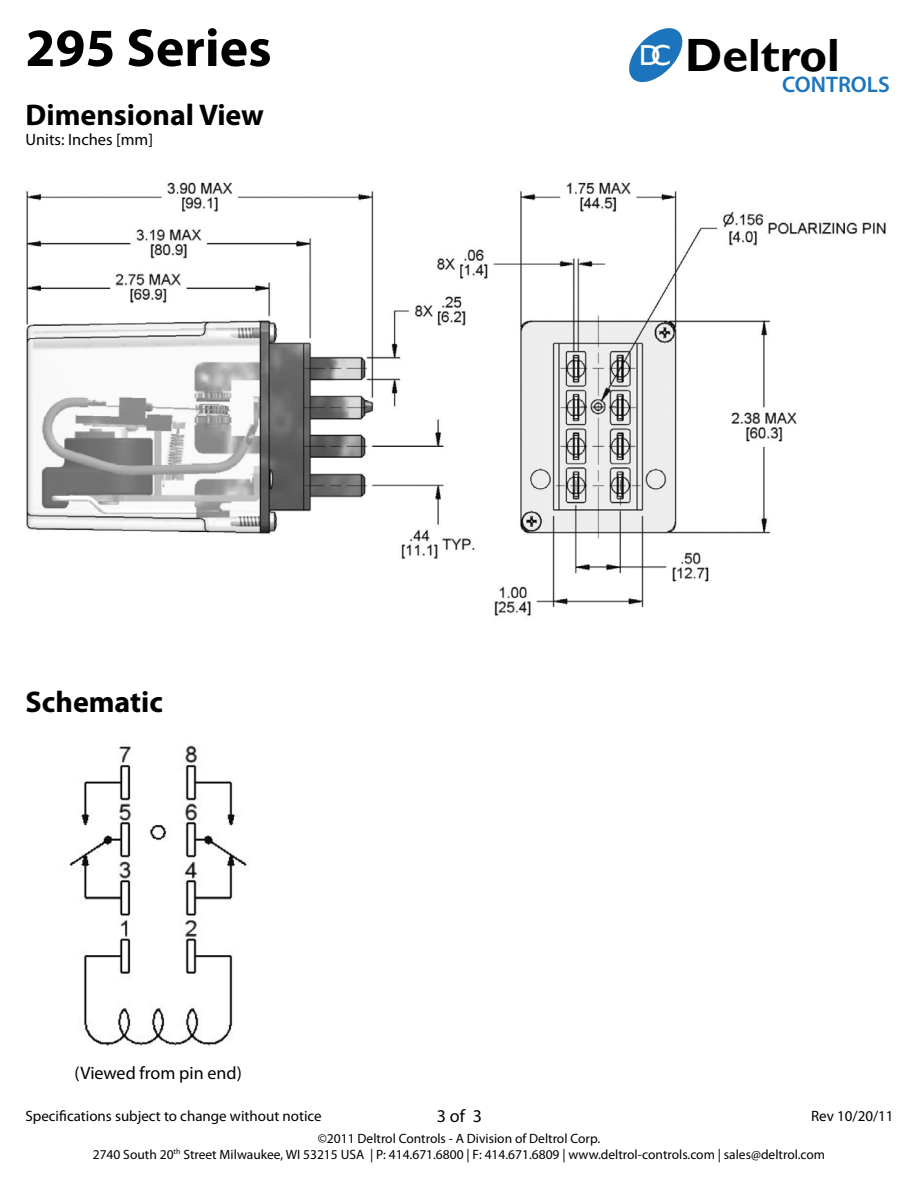
<style>
.page{position:relative;width:918px;height:1188px;background:#fff}
.page>*{position:absolute;margin:0;border:0;box-sizing:border-box;transform-origin:0 0}
.t1{font:700 54px "Myriad Pro";color:#000}
.t2{font:700 46.65px "Gill Sans";color:#000}
.t3{font:700 30px "Myriad Pro";color:#000}
.t4{font:28.95px "Gill Sans";color:#fff}
.t5{font:600 22.65px "Myriad Pro";color:#1c75bc}
.t6{font:18px "Myriad Pro";color:#000}
.t7{font:16.5px "Myriad Pro";color:#000}
.t8{font:15px "Myriad Pro";color:#000}
.t9{font:13.5px/16.2px "Myriad Pro";color:#000;text-align:center}
</style>
<div class="page">
<svg style="left:629px;top:28px;width:54px;height:55px"></svg>
<img style="left:26px;top:182px;width:860px;height:434px">
<img style="left:69px;top:745px;width:178px;height:300px">
<h1 class="t1" style="left:26px;top:13px;width:248px">295 Series</h1>
<h3 class="t3" style="left:26px;top:95px;width:240px">Dimensional View</h3>
<p class="t7" style="left:26px;top:129px;width:129px">Units: Inches [mm]</p>
<h3 class="t3" style="left:26px;top:682px;width:139px">Schematic</h3>
<h3 class="t6" style="left:75px;top:1062px;width:169px">(Viewed from pin end)</h3>
<h3 class="t4" style="left:639px;top:39px;width:34px">DC</h3>
<h2 class="t2" style="left:685px;top:27px;width:156px">Deltrol</h2>
<h3 class="t5" style="left:782px;top:70px;width:109px">CONTROLS</h3>
<p class="t8" style="left:26px;top:1107px;width:298px">Specifications subject to change without notice</p>
<h3 class="t6" style="left:437px;top:1105px;width:47px">3 of 3</h3>
<p class="t8" style="left:811px;top:1107px;width:84px">Rev 10/20/11</p>
<p class="t9" style="left:93px;top:1130px;width:734px">©2011 Deltrol Controls - A Division of Deltrol Corp.<br>2740 South 20<sup>th</sup> Street Milwaukee, WI 53215 USA | P: 414.671.6800 | F: 414.671.6809 | www.deltrol-controls.com | sales@deltrol.com</p>
</div>
